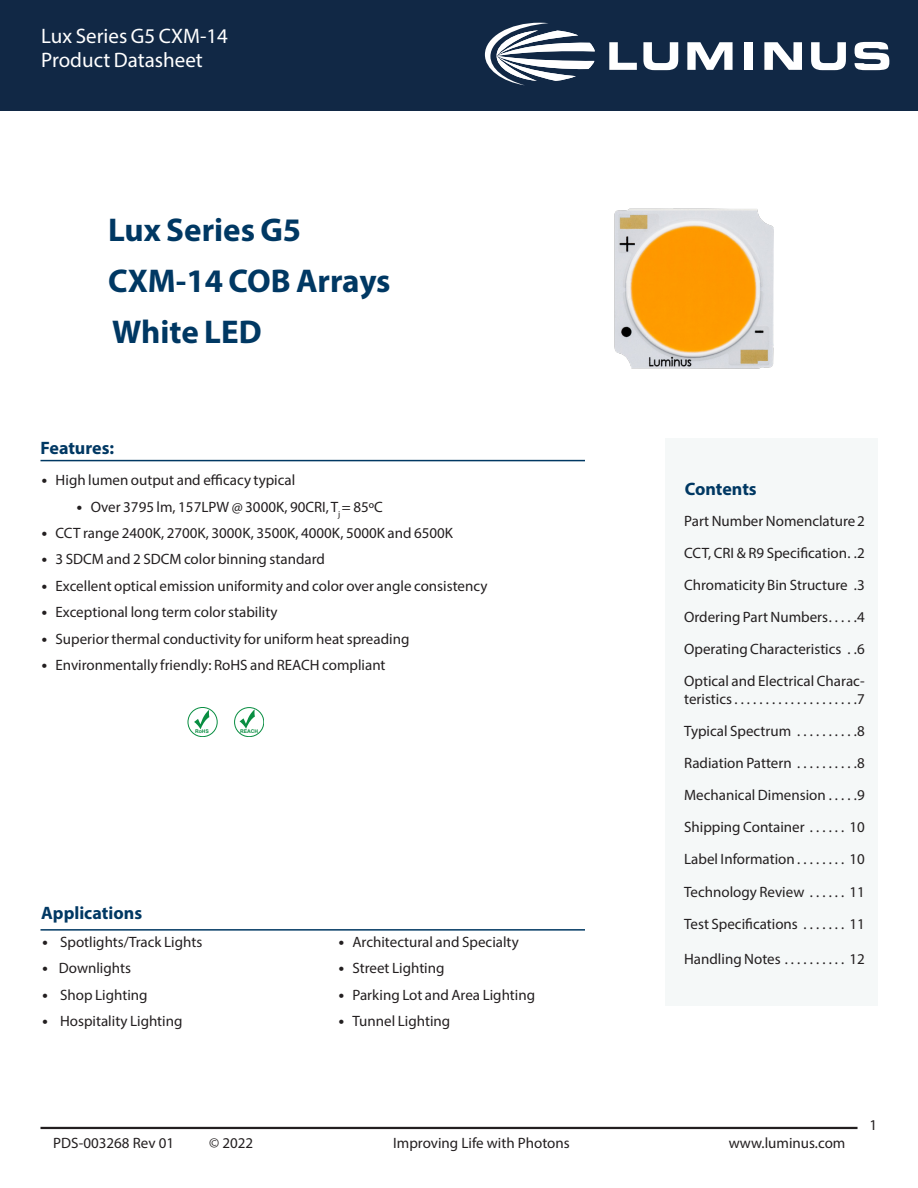
<style>
.page{position:relative;width:918px;height:1188px;background:#fff}
.page>*{position:absolute;margin:0;border:0;box-sizing:border-box;transform-origin:0 0}
.DS_Header1{font:700 33px "Myriad Pro";color:#003863}
.DS_Title_2ndLine{font:21px "Myriad Pro";color:#fff}
.DS_Header13{font:700 18px "Myriad Pro";color:#003863}
.DS_Header12{font:700 18px "Myriad Pro";color:#003863}
.DS_Body_Bullet1{font:15px/18px "Myriad Pro";color:#231f20}
.DS_Bottom_Folio{font:15px "Myriad Pro";color:#231f20}
.t1{font:700 5.1px "Arial";letter-spacing:-.005em;color:#098e42}
.s1{font-family:"Trebuchet MS"}
</style>
<div class="page">
<div style="left:0;top:0;width:918px;height:110px;background:#112845"></div>
<hr style="left:40px;top:1127px;width:818px;height:2px;background:#231f20">
<svg style="left:485px;top:23px;width:110px;height:62px"></svg>
<svg style="left:609px;top:42px;width:28px;height:28px"></svg>
<svg style="left:643px;top:42px;width:35px;height:28px"></svg>
<svg style="left:687px;top:42px;width:46px;height:28px"></svg>
<div style="left:744px;top:42px;width:9px;height:28px;background:#fff"></div>
<svg style="left:764px;top:42px;width:38px;height:28px"></svg>
<svg style="left:811px;top:42px;width:35px;height:28px"></svg>
<svg style="left:855px;top:42px;width:34px;height:28px"></svg>
<div style="left:665px;top:438px;width:213px;height:568px;background:#f5f8f8"></div>
<hr style="left:40px;top:929px;width:545px;height:2px;background:#003863">
<hr style="left:40px;top:460px;width:545px;height:1px;background:#003863">
<img style="left:614px;top:209px;width:159px;height:159px">
<svg style="left:194px;top:710px;width:15px;height:19px"></svg>
<div style="left:188px;top:707px;width:29px;height:30px;border:1px solid #098e42;border-radius:50%"></div>
<svg style="left:240px;top:709px;width:15px;height:20px"></svg>
<div style="left:234px;top:707px;width:30px;height:30px;border:1px solid #098e42;border-radius:50%"></div>
<p class="DS_Title_2ndLine" style="left:41px;top:23px;width:188px">Lux Series G5 CXM-14</p>
<p class="DS_Title_2ndLine" style="left:41px;top:47px;width:163px">Product Datasheet</p>
<p class="DS_Header1" style="left:108px;top:208px;width:195px">Lux Series G5</p>
<p class="DS_Header1" style="left:108px;top:259px;width:284px">CXM-14 COB Arrays</p>
<p class="DS_Header1" style="left:112px;top:310px;width:151px">White LED</p>
<p class="DS_Header12" style="left:40px;top:436px;width:75px">Features:</p>
<p class="DS_Body_Bullet1" style="left:40px;top:471px;width:256px"><span class="s1">•</span> High lumen output and efficacy typical</p>
<p class="DS_Body_Bullet1" style="left:76px;top:497px;width:309px"><span class="s1">•</span> Over 3795 lm, 157LPW @ 3000K, 90CRI, T<sub>j</sub> = 85ºC</p>
<p class="DS_Body_Bullet1" style="left:40px;top:524px;width:414px"><span class="s1">•</span> CCT range 2400K, 2700K, 3000K, 3500K, 4000K, 5000K and 6500K</p>
<p class="DS_Body_Bullet1" style="left:40px;top:550px;width:286px"><span class="s1">•</span> 3 SDCM and 2 SDCM color binning standard</p>
<p class="DS_Body_Bullet1" style="left:40px;top:576px;width:448px"><span class="s1">•</span> Excellent optical emission uniformity and color over angle consistency</p>
<p class="DS_Body_Bullet1" style="left:40px;top:603px;width:239px"><span class="s1">•</span> Exceptional long term color stability</p>
<p class="DS_Body_Bullet1" style="left:40px;top:629px;width:370px"><span class="s1">•</span> Superior thermal conductivity for uniform heat spreading</p>
<p class="DS_Body_Bullet1" style="left:40px;top:656px;width:347px"><span class="s1">•</span> Environmentally friendly: RoHS and REACH compliant</p>
<p class="t1" style="left:195px;top:727px;width:15px">RoHS</p>
<p class="t1" style="left:240px;top:727px;width:19px">REACH</p>
<p class="DS_Header13" style="left:41px;top:902px;width:102px">Applications</p>
<p class="DS_Body_Bullet1" style="left:41px;top:933px;width:163px"><span class="s1">•</span> Spotlights/Track Lights</p>
<p class="DS_Body_Bullet1" style="left:41px;top:959px;width:91px"><span class="s1">•</span> Downlights</p>
<p class="DS_Body_Bullet1" style="left:41px;top:985px;width:108px"><span class="s1">•</span> Shop Lighting</p>
<p class="DS_Body_Bullet1" style="left:41px;top:1012px;width:143px"><span class="s1">•</span> Hospitality Lighting</p>
<p class="DS_Body_Bullet1" style="left:337px;top:933px;width:183px"><span class="s1">•</span> Architectural and Specialty</p>
<p class="DS_Body_Bullet1" style="left:337px;top:959px;width:109px"><span class="s1">•</span> Street Lighting</p>
<p class="DS_Body_Bullet1" style="left:337px;top:985px;width:199px"><span class="s1">•</span> Parking Lot and Area Lighting</p>
<p class="DS_Body_Bullet1" style="left:337px;top:1012px;width:114px"><span class="s1">•</span> Tunnel Lighting</p>
<p class="DS_Header13" style="left:685px;top:477px;width:74px">Contents</p>
<p class="DS_Body_Bullet1" style="left:684px;top:512px;width:182px">Part Number Nomenclature2</p>
<p class="DS_Body_Bullet1" style="left:684px;top:544px;width:182px">CCT, CRI &amp; R9 Specification . 2</p>
<p class="DS_Body_Bullet1" style="left:684px;top:576px;width:182px">Chromaticity Bin Structure . 3</p>
<p class="DS_Body_Bullet1" style="left:684px;top:608px;width:182px">Ordering Part Numbers . . . . 4</p>
<p class="DS_Body_Bullet1" style="left:684px;top:640px;width:182px">Operating Characteristics . 6</p>
<p class="DS_Body_Bullet1" style="left:684px;top:672px;width:182px">Optical and Electrical Charac&shy;teristics . . . . . . . . . . . . . . . . . . . 7</p>
<p class="DS_Body_Bullet1" style="left:684px;top:722px;width:182px">Typical Spectrum . . . . . . . . . 8</p>
<p class="DS_Body_Bullet1" style="left:684px;top:754px;width:182px">Radiation Pattern . . . . . . . . . 8</p>
<p class="DS_Body_Bullet1" style="left:684px;top:786px;width:182px">Mechanical Dimension . . . . 9</p>
<p class="DS_Body_Bullet1" style="left:684px;top:818px;width:182px">Shipping Container . . . . . . 10</p>
<p class="DS_Body_Bullet1" style="left:684px;top:850px;width:182px">Label Information . . . . . . . . 10</p>
<p class="DS_Body_Bullet1" style="left:684px;top:882px;width:182px">Technology Review . . . . . . 11</p>
<p class="DS_Body_Bullet1" style="left:684px;top:914px;width:182px">Test Specifications . . . . . . . 11</p>
<p class="DS_Body_Bullet1" style="left:684px;top:949px;width:182px">Handling Notes . . . . . . . . . . 12</p>
<p class="DS_Body_Bullet1" style="left:870px;top:1116px;width:9px">1</p>
<p class="DS_Bottom_Folio" style="left:53px;top:1134px;width:122px">PDS-003268 Rev 01</p>
<p class="DS_Bottom_Folio" style="left:209px;top:1134px;width:46px">© 2022</p>
<p class="DS_Bottom_Folio" style="left:393px;top:1134px;width:178px">Improving Life with Photons</p>
<p class="DS_Bottom_Folio" style="left:729px;top:1134px;width:118px">www.luminus.com</p>
</div>
